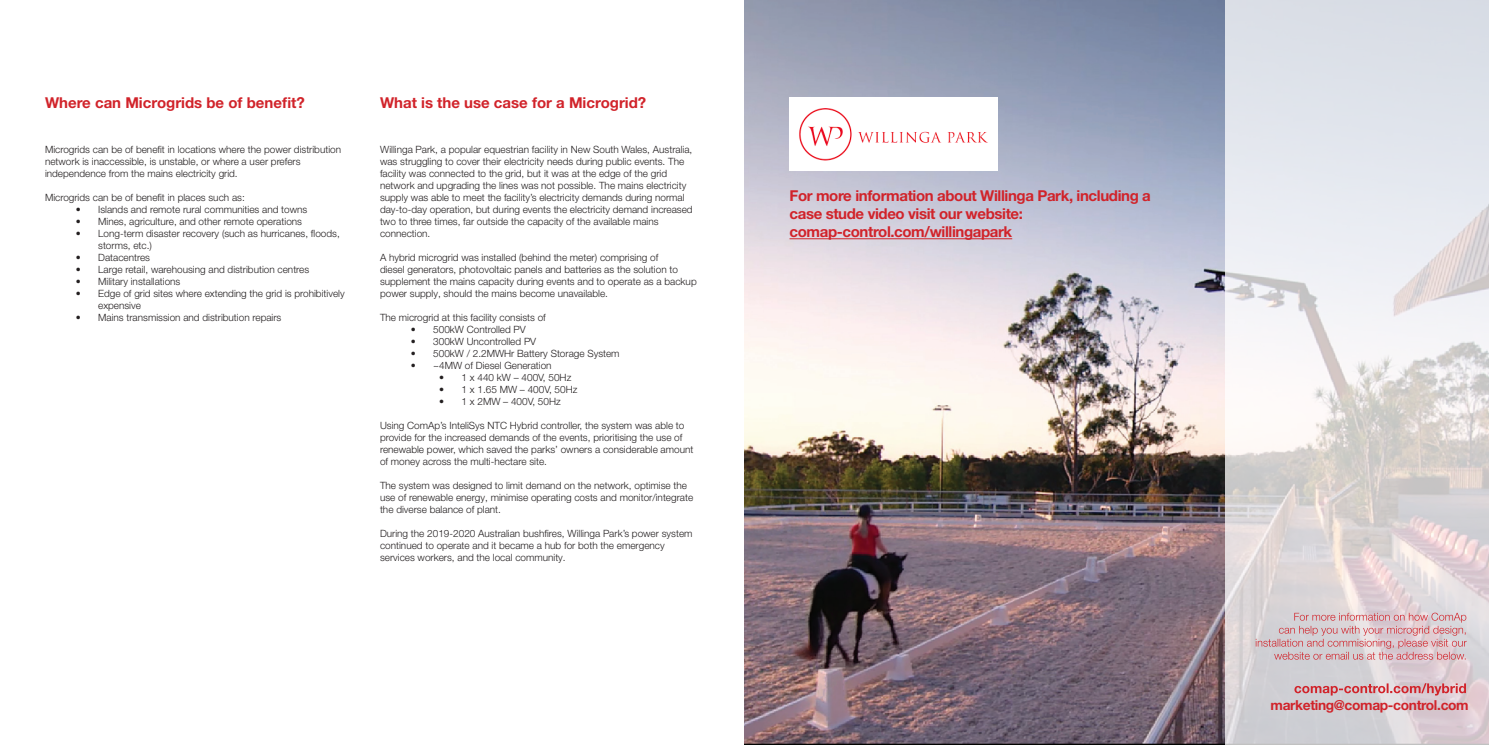
<style>
.page{position:relative;width:1489px;height:745px;background:#fff}
.page>*{position:absolute;margin:0;border:0;box-sizing:border-box;transform-origin:0 0}
.t1{font:700 15px/18px "Helvetica Neue LT Pro";letter-spacing:-.025em;color:#d1232a}
.t2{font:700 15px "Helvetica Neue LT Pro";color:#d1232a}
.t3{font:700 13.75px "Helvetica Neue LT Pro";letter-spacing:-.025em;color:#d1232a}
.t4{font:300 10px/12px "Helvetica Neue LT Pro";color:#231f20}
</style>
<div class="page">
<img style="left:744px;top:0;width:481px;height:744px">
<svg style="left:1225px;top:0;width:263px;height:744px"></svg>
<hr style="left:789px;top:238px;width:223px;height:1px;background:#d1232a">
<img style="left:789px;top:97px;width:208px;height:73px">
<svg style="left:1255px;top:612px;width:211px;height:47px;background:#d7bcc1"></svg>
<svg style="left:1294px;top:682px;width:171px;height:13px;background:#d49da3"></svg>
<p class="t2" style="left:45px;top:93px;width:261px">Where can Microgrids be of benefit?</p>
<p class="t2" style="left:380px;top:93px;width:268px">What is the use case for a Microgrid?</p>
<p class="t4" style="left:45px;top:143px;width:297px">Microgrids can be of benefit in locations where the power distribution network is inaccessible, is unstable, or where a user prefers independence from the mains electricity grid.</p>
<p class="t4" style="left:45px;top:191px;width:201px">Microgrids can be of benefit in places such as:</p>
<p class="t4" style="left:76px;top:203px;width:233px">• Islands and remote rural communities and towns</p>
<p class="t4" style="left:76px;top:215px;width:228px">• Mines, agriculture, and other remote operations</p>
<p class="t4" style="left:98px;top:227px;width:243px;text-indent:-22px">• Long-term disaster recovery (such as hurricanes, floods, storms, etc.)</p>
<p class="t4" style="left:76px;top:251px;width:76px">• Datacentres</p>
<p class="t4" style="left:76px;top:263px;width:235px">• Large retail, warehousing and distribution centres</p>
<p class="t4" style="left:76px;top:275px;width:106px">• Military installations</p>
<p class="t4" style="left:98px;top:287px;width:248px;text-indent:-22px">• Edge of grid sites where extending the grid is prohibitively expensive</p>
<p class="t4" style="left:76px;top:311px;width:207px">• Mains transmission and distribution repairs</p>
<p class="t4" style="left:380px;top:143px;width:314px">Willinga Park, a popular equestrian facility in New South Wales, Australia, was struggling to cover their electricity needs during public events. The facility was connected to the grid, but it was at the edge of the grid network and upgrading the lines was not possible. The mains electricity supply was able to meet the facility’s electricity demands during normal day-to-day operation, but during events the electricity demand increased two to three times, far outside the capacity of the available mains connection.</p>
<p class="t4" style="left:380px;top:251px;width:318px">A hybrid microgrid was installed (behind the meter) comprising of<br>diesel generators, photovoltaic panels and batteries as the solution to supplement the mains capacity during events and to operate as a backup power supply, should the mains become unavailable.</p>
<p class="t4" style="left:380px;top:311px;width:167px">The microgrid at this facility consists of</p>
<p class="t4" style="left:410px;top:323px;width:117px">• 500kW Controlled PV</p>
<p class="t4" style="left:410px;top:335px;width:127px">• 300kW Uncontrolled PV</p>
<p class="t4" style="left:410px;top:347px;width:210px">• 500kW / 2.2MWHr Battery Storage System</p>
<p class="t4" style="left:410px;top:359px;width:142px">• ~4MW of Diesel Generation</p>
<p class="t4" style="left:439px;top:371px;width:134px">• 1 x 440 kW – 400V, 50Hz</p>
<p class="t4" style="left:439px;top:383px;width:140px">• 1 x 1.65 MW – 400V, 50Hz</p>
<p class="t4" style="left:439px;top:395px;width:123px">• 1 x 2MW – 400V, 50Hz</p>
<p class="t4" style="left:380px;top:419px;width:315px">Using ComAp’s InteliSys NTC Hybrid controller, the system was able to provide for the increased demands of the events, prioritising the use of renewable power, which saved the parks’ owners a considerable amount of money across the multi-hectare site.</p>
<p class="t4" style="left:380px;top:479px;width:315px">The system was designed to limit demand on the network, optimise the use of renewable energy, minimise operating costs and monitor/integrate the diverse balance of plant.</p>
<p class="t4" style="left:380px;top:527px;width:314px">During the 2019-2020 Australian bushfires, Willinga Park’s power system continued to operate and it became a hub for both the emergency services workers, and the local community.</p>
<p class="t1" style="left:789px;top:186px;width:363px">For more information about Willinga Park, including a case stude video visit our website:</p>
<p class="t1" style="left:789px;top:222px;width:224px">comap-control.com/willingapark</p>
<p class="t3" style="left:1270px;top:695px;width:200px">marketing@comap-control.com</p>
</div>
